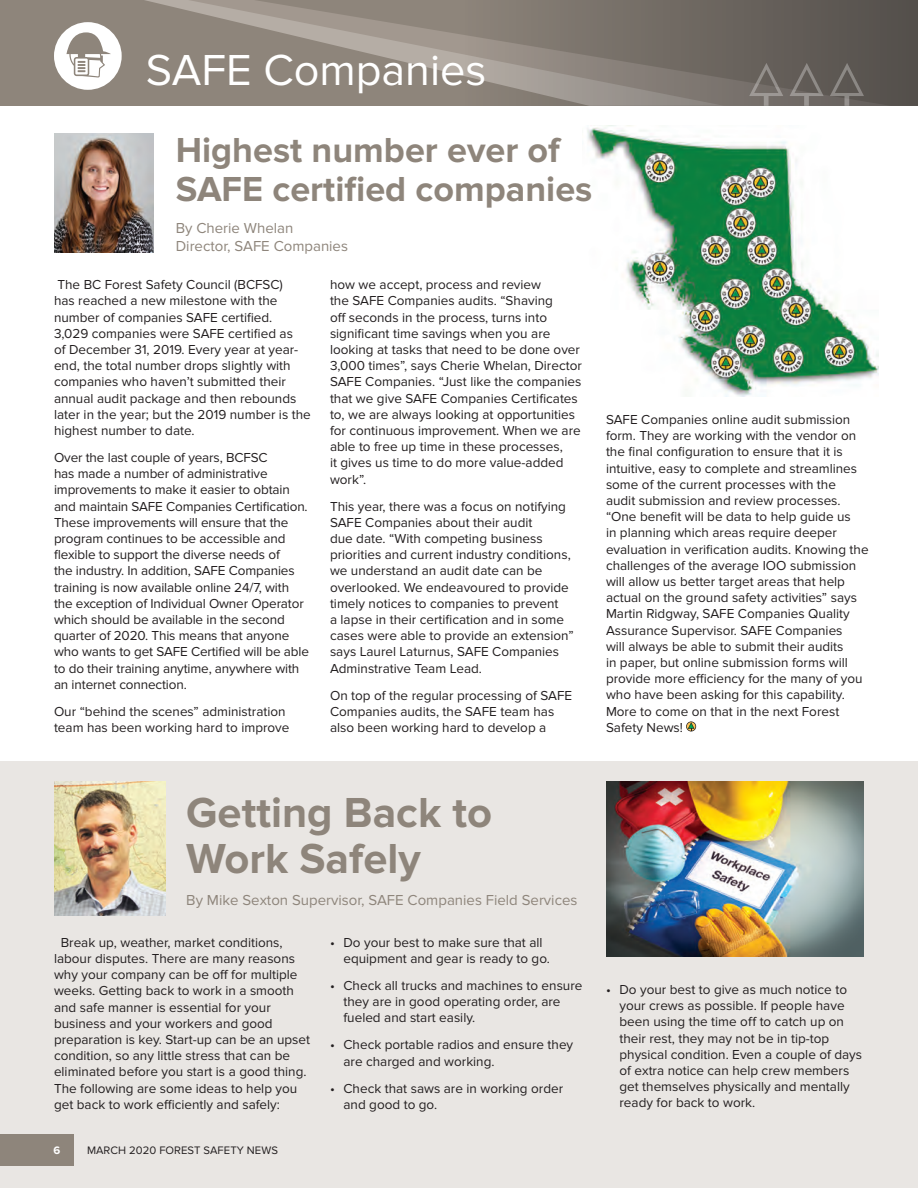
<style>
.page{position:relative;width:918px;height:1188px;background:#fff}
.page>*{position:absolute;margin:0;border:0;box-sizing:border-box;transform-origin:0 0}
.t1{font:45px "Proxima Nova";color:#fff}
.t2{font:700 43.5px/46.5px "Proxima Nova";color:#8e857b}
.t3{font:700 36px/39px "Proxima Nova";color:#8e857b}
.t4{font:15px/18px "Proxima Nova";color:#8e857b}
.t5{font:13.5px/16.2px "Proxima Nova";color:#231f20}
.t6{font:11.25px "Proxima Nova";letter-spacing:.005em;color:#231f20}
.t7{font:700 11.25px "Proxima Nova";color:#fff}
</style>
<div class="page">
<div style="left:0;top:761px;width:918px;height:427px;background:#e9e6e3"></div>
<svg style="left:0;top:0;width:918px;height:106px;background:#857d75"></svg>
<svg style="left:749px;top:63px;width:34px;height:43px"></svg>
<svg style="left:790px;top:63px;width:34px;height:43px"></svg>
<svg style="left:830px;top:63px;width:34px;height:43px"></svg>
<svg style="left:54px;top:22px;width:68px;height:68px"></svg>
<img style="left:54px;top:134px;width:99px;height:119px">
<svg style="left:686px;top:721px;width:10px;height:10px"></svg>
<img style="left:587px;top:127px;width:291px;height:270px">
<img style="left:54px;top:782px;width:111px;height:134px">
<img style="left:606px;top:782px;width:258px;height:174px">
<div style="left:0;top:1134px;width:73px;height:32px;background:#8e857b"></div>
<h1 class="t1" style="left:146px;top:44px;width:342px">SAFE Companies</h1>
<h3 class="t3" style="left:176px;top:132px;width:418px">Highest number ever of<br>SAFE certified companies</h3>
<p class="t4" style="left:176px;top:219px;width:174px">By Cherie Whelan<br>Director, SAFE Companies</p>
<p class="t5" style="left:54px;top:277px;width:258px">The BC Forest Safety Council (BCFSC)<br>has reached a new milestone with the number of companies SAFE certified.<br>3,029 companies were SAFE certified as<br>of December 31, 2019. Every year at year&shy;end, the total number drops slightly with companies who haven’t submitted their annual audit package and then rebounds later in the year; but the 2019 number is the highest number to date.</p>
<p class="t5" style="left:54px;top:450px;width:257px">Over the last couple of years, BCFSC<br>has made a number of administrative improvements to make it easier to obtain and maintain SAFE Companies Certification.<br>These improvements will ensure that the program continues to be accessible and flexible to support the diverse needs of<br>the industry. In addition, SAFE Companies training is now available online 24/7, with the exception of Individual Owner Operator which should be available in the second quarter of 2020. This means that anyone who wants to get SAFE Certified will be able to do their training anytime, anywhere with an internet connection.</p>
<p class="t5" style="left:54px;top:703px;width:237px">Our “behind the scenes” administration team has been working hard to improve</p>
<p class="t5" style="left:330px;top:277px;width:253px">how we accept, process and review<br>the SAFE Companies audits. “Shaving<br>off seconds in the process, turns into significant time savings when you are looking at tasks that need to be done over 3,000 times”, says Cherie Whelan, Director SAFE Companies. “Just like the companies that we give SAFE Companies Certificates to, we are always looking at opportunities for continuous improvement. When we are able to free up time in these processes,<br>it gives us time to do more value-added work”.</p>
<p class="t5" style="left:330px;top:498px;width:245px">This year, there was a focus on notifying SAFE Companies about their audit<br>due date. “With competing business priorities and current industry conditions, we understand an audit date can be overlooked. We endeavoured to provide timely notices to companies to prevent<br>a lapse in their certification and in some cases were able to provide an extension” says Laurel Laturnus, SAFE Companies Adminstrative Team Lead.</p>
<p class="t5" style="left:330px;top:687px;width:244px">On top of the regular processing of SAFE<br>Companies audits, the SAFE team has also been working hard to develop a</p>
<p class="t5" style="left:606px;top:412px;width:264px">SAFE Companies online audit submission form. They are working with the vendor on the final configuration to ensure that it is intuitive, easy to complete and streamlines some of the current processes with the audit submission and review processes. “One benefit will be data to help guide us<br>in planning which areas require deeper evaluation in verification audits. Knowing the challenges of the average IOO submission will allow us better target areas that help actual on the ground safety activities” says Martin Ridgway, SAFE Companies Quality Assurance Supervisor. SAFE Companies<br>will always be able to submit their audits<br>in paper, but online submission forms will provide more efficiency for the many of you who have been asking for this capability.<br>More to come on that in the next Forest Safety News!</p>
<h2 class="t2" style="left:186px;top:790px;width:307px">Getting Back to<br>Work Safely</h2>
<p class="t4" style="left:186px;top:891px;width:393px">By Mike Sexton Supervisor, SAFE Companies Field Services</p>
<p class="t5" style="left:54px;top:934px;width:258px;text-indent:7px">Break up, weather, market conditions, labour disputes. There are many reasons why your company can be off for multiple weeks. Getting back to work in a smooth and safe manner is essential for your business and your workers and good preparation is key. Start-up can be an upset condition, so any little stress that can be eliminated before you start is a good thing.<br>The following are some ideas to help you get back to work efficiently and safely:</p>
<p class="t5" style="left:344px;top:934px;width:208px;text-indent:-14px">• Do your best to make sure that all equipment and gear is ready to go.</p>
<p class="t5" style="left:344px;top:978px;width:240px;text-indent:-14px">• Check all trucks and machines to ensure they are in good operating order, are fueled and start easily.</p>
<p class="t5" style="left:344px;top:1037px;width:231px;text-indent:-14px">• Check portable radios and ensure they are charged and working.</p>
<p class="t5" style="left:344px;top:1080px;width:221px;text-indent:-14px">• Check that saws are in working order and good to go.</p>
<p class="t7" style="left:54px;top:1144px;width:8px">6</p>
<p class="t6" style="left:87px;top:1144px;width:192px">MARCH 2020 FOREST SAFETY NEWS</p>
<p class="t5" style="left:620px;top:982px;width:244px;text-indent:-14px">• Do your best to give as much notice to your crews as possible. If people have been using the time off to catch up on their rest, they may not be in tip-top physical condition. Even a couple of days of extra notice can help crew members get themselves physically and mentally ready for back to work.</p>
</div>
